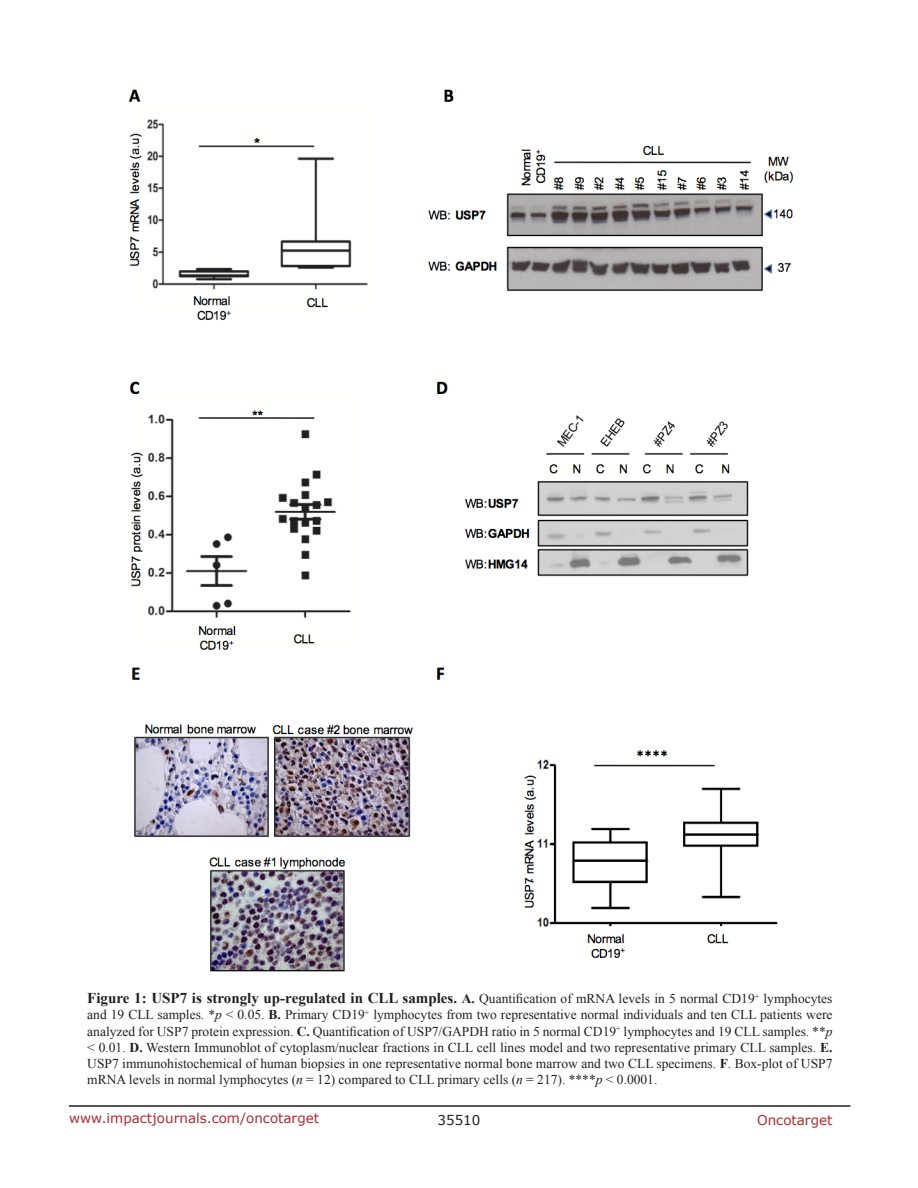
<style>
.page{position:relative;width:918px;height:1188px;background:#fff}
.page>*{position:absolute;margin:0;border:0;box-sizing:border-box;transform-origin:0 0}
.FigureText{font:13.5px/16.2px "Times New Roman";color:#221f22;text-align:justify}
.t1{font:13.5px "Verdana";color:#ac2b31}
.t2{font:13.5px "Verdana";color:#221f22}
.s1{font-weight:700;font-size:15px}
.s2{font-weight:700}
.s3{font-style:italic}
</style>
<div class="page">
<hr style="left:69px;top:1105px;width:781px;height:2px;background:#231f20">
<img style="left:128px;top:89px;width:665px;height:883px">
<p class="FigureText" style="left:87px;top:990px;width:747px"><span class="s1">Figure 1: USP7 is strongly up-regulated in CLL samples.</span> <span class="s2">A.</span> Quantification of mRNA levels in 5 normal CD19<sup>+</sup> lymphocytes and 19 CLL samples. *<span class="s3">p</span> &lt; 0.05. <span class="s2">B.</span> Primary CD19<sup>+</sup> lymphocytes from two representative normal individuals and ten CLL patients were analyzed for USP7 protein expression. <span class="s2">C.</span> Quantification of USP7/GAPDH ratio in 5 normal CD19<sup>+</sup> lymphocytes and 19 CLL samples. **<span class="s3">p </span>&lt; 0.01. <span class="s2">D.</span> Western Immunoblot of cytoplasm/nuclear fractions in CLL cell lines model and two representative primary CLL samples. <span class="s2">E.<br></span>USP7 immunohistochemical of human biopsies in one representative normal bone marrow and two CLL specimens. <span class="s2">F</span>. Box-plot of USP7 mRNA levels in normal lymphocytes (<span class="s3">n</span> = 12) compared to CLL primary cells (<span class="s3">n</span> = 217). ****<span class="s3">p</span> &lt; 0.0001.</p>
<p class="t1" style="left:69px;top:1109px;width:252px">www.impactjournals.com/oncotarget</p>
<p class="t2" style="left:438px;top:1111px;width:44px">35510</p>
<p class="t1" style="left:757px;top:1111px;width:77px">Oncotarget</p>
</div>
